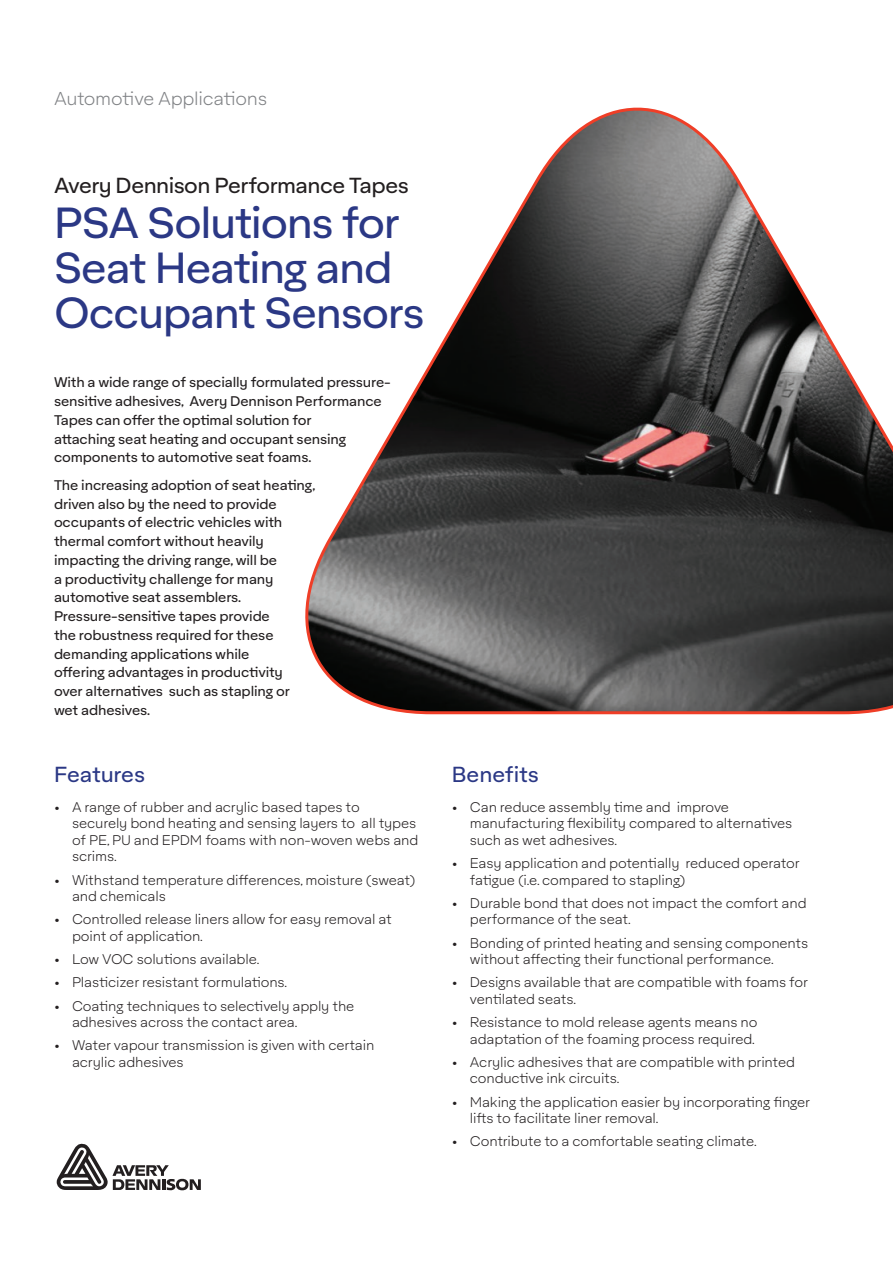
<style>
.page{position:relative;width:893px;height:1263px;background:#fff}
.page>*{position:absolute;margin:0;border:0;box-sizing:border-box;transform-origin:0 0}
.t1{font:42px/45px "Aktifo A";letter-spacing:-.03em;color:#2b3885}
.t2{font:21px "Aktifo A";letter-spacing:-.025em;color:#231f20}
.t3{font:21px "Aktifo A";letter-spacing:-.005em;color:#2b3885}
.t4{font:300 18px "Aktifo A";letter-spacing:-.02em;color:#808285}
.t5{font:300 13.5px/16.5px "Aktifo A";letter-spacing:-.01em;color:#231f20}
.t6{font:13.5px/18.8px "Aktifo A";letter-spacing:-.01em;color:#231f20}
</style>
<div class="page">
<svg style="left:57px;top:1143px;width:144px;height:47px"></svg>
<svg style="left:305px;top:107px;width:588px;height:608px"></svg>
<h3 class="t4" style="left:54px;top:88px;width:215px">Automotive Applications</h3>
<h2 class="t2" style="left:54px;top:172px;width:356px">Avery Dennison Performance Tapes</h2>
<h1 class="t1" style="left:54px;top:200px;width:372px">PSA Solutions for<br>Seat Heating and<br>Occupant Sensors</h1>
<p class="t6" style="left:54px;top:373px;width:338px">With a wide range of specially formulated pressure&shy;sensitive adhesives, Avery Dennison Performance Tapes can offer the optimal solution for<br>attaching seat heating and occupant sensing components to automotive seat foams.</p>
<p class="t6" style="left:54px;top:475px;width:263px">The increasing adoption of seat heating, driven also by the need to provide occupants of electric vehicles with thermal comfort without heavily impacting the driving range, will be<br>a productivity challenge for many automotive seat assemblers.<br>Pressure-sensitive tapes provide<br>the robustness required for these demanding applications while<br>offering advantages in productivity<br>over alternatives such as stapling or wet adhesives.</p>
<h2 class="t3" style="left:54px;top:761px;width:93px">Features</h2>
<p class="t5" style="left:72px;top:799px;width:348px;text-indent:-18px">• A range of rubber and acrylic based tapes to securely bond heating and sensing layers to all types of PE, PU and EPDM foams with non-woven webs and scrims.</p>
<p class="t5" style="left:72px;top:871px;width:345px;text-indent:-18px">• Withstand temperature differences, moisture (sweat) and chemicals</p>
<p class="t5" style="left:72px;top:911px;width:321px;text-indent:-18px">• Controlled release liners allow for easy removal at point of application.</p>
<p class="t5" style="left:54px;top:951px;width:207px">• Low VOC solutions available.</p>
<p class="t5" style="left:54px;top:974px;width:235px">• Plasticizer resistant formulations.</p>
<p class="t5" style="left:72px;top:997px;width:284px;text-indent:-18px">• Coating techniques to selectively apply the adhesives across the contact area.</p>
<p class="t5" style="left:72px;top:1037px;width:304px;text-indent:-18px">• Water vapour transmission is given with certain acrylic adhesives</p>
<h2 class="t3" style="left:452px;top:761px;width:89px">Benefits</h2>
<p class="t5" style="left:470px;top:799px;width:324px;text-indent:-18px">• Can reduce assembly time and improve manufacturing flexibility compared to alternatives such as wet adhesives.</p>
<p class="t5" style="left:470px;top:855px;width:331px;text-indent:-18px">• Easy application and potentially reduced operator fatigue (i.e. compared to stapling)</p>
<p class="t5" style="left:470px;top:895px;width:338px;text-indent:-18px">• Durable bond that does not impact the comfort and performance of the seat.</p>
<p class="t5" style="left:470px;top:934px;width:340px;text-indent:-18px">• Bonding of printed heating and sensing components without affecting their functional performance.</p>
<p class="t5" style="left:470px;top:974px;width:340px;text-indent:-18px">• Designs available that are compatible with foams for ventilated seats.</p>
<p class="t5" style="left:452px;top:1014px;width:307px;text-align:right">• Resistance to mold release agents means no adaptation of the foaming process required.</p>
<p class="t5" style="left:470px;top:1054px;width:327px;text-indent:-18px">• Acrylic adhesives that are compatible with printed conductive ink circuits.</p>
<p class="t5" style="left:470px;top:1093px;width:342px;text-indent:-18px">• Making the application easier by incorporating finger lifts to facilitate liner removal.</p>
<p class="t5" style="left:452px;top:1133px;width:306px">• Contribute to a comfortable seating climate.</p>
</div>
